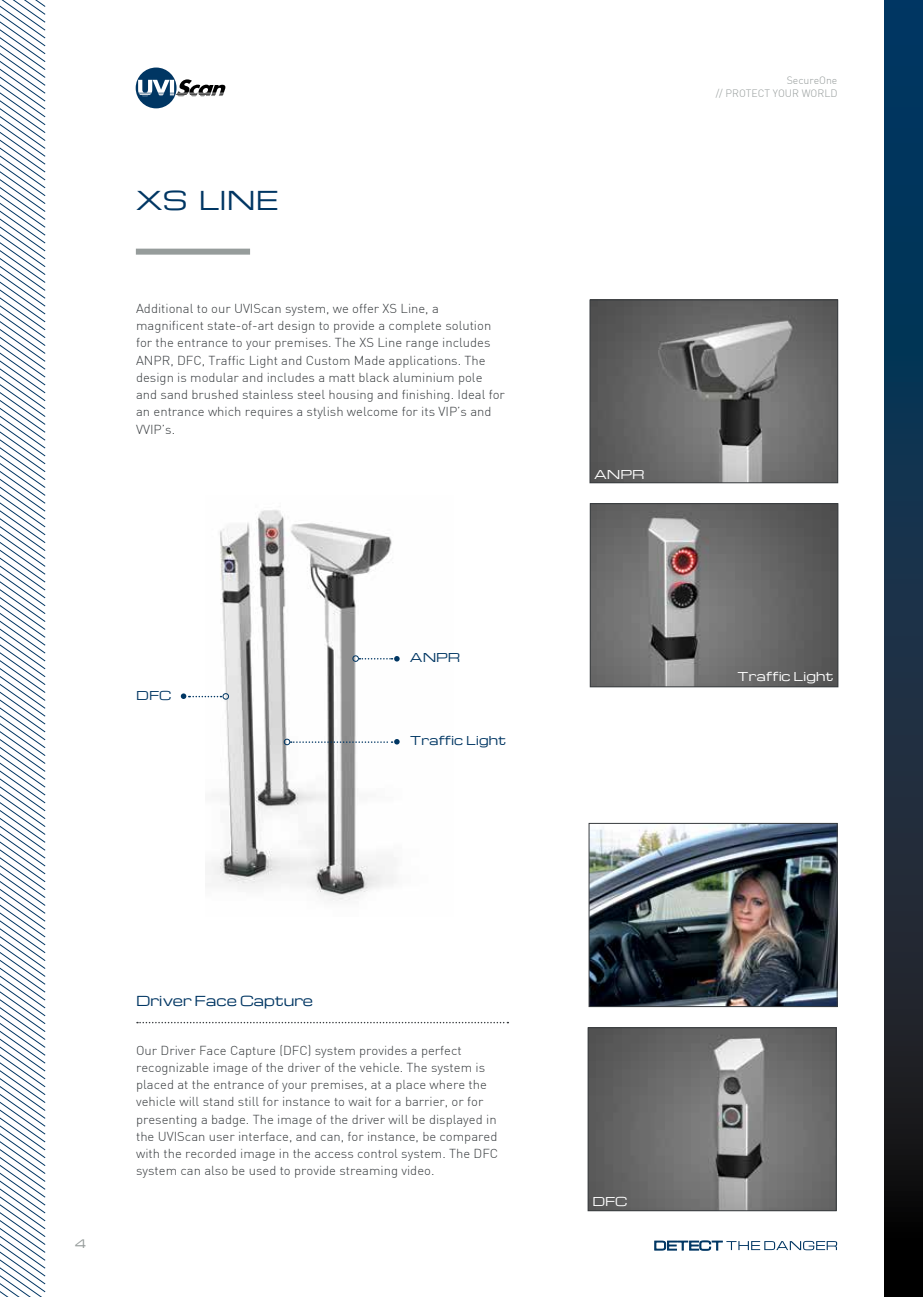
<style>
.page{position:relative;width:923px;height:1297px;background:#fff}
.page>*{position:absolute;margin:0;border:0;box-sizing:border-box;transform-origin:0 0}
.t1{font:25.5px "Michroma";color:#003663}
.t2{font:13.5px "Michroma";color:#003663}
.t3{font:300 12.75px/17.2px "DIN";color:#373b3e}
.t4{font:12px "Michroma";color:#003663}
.t5{font:12px "Michroma";color:#fff}
.t6{font:12px "Eurostile Extended";color:#969c9b}
.t7{font:300 10.5px/12.6px "DIN";color:#969c9b;text-align:right}
</style>
<div class="page">
<svg style="left:884px;top:0;width:39px;height:1297px;background:#112a3f"></svg>
<svg style="left:0;top:0;width:46px;height:1297px"></svg>
<svg style="left:654px;top:1240px;width:183px;height:11px"></svg>
<div style="left:136px;top:249px;width:114px;height:6px;background:#969c9b"></div>
<svg style="left:137px;top:1022px;width:371px;height:1px"></svg>
<img style="left:211px;top:510px;width:188px;height:391px">
<svg style="left:353px;top:656px;width:47px;height:5px"></svg>
<svg style="left:284px;top:739px;width:116px;height:6px"></svg>
<svg style="left:181px;top:693px;width:48px;height:6px"></svg>
<div style="left:136px;top:68px;width:40px;height:40px;background:#003663;border-radius:50%"></div>
<svg style="left:138px;top:79px;width:87px;height:17px"></svg>
<img style="left:592px;top:302px;width:244px;height:179px">
<div style="left:590px;top:300px;width:248px;height:183px;border:1px solid #373b3e"></div>
<img style="left:591px;top:825px;width:244px;height:180px">
<div style="left:589px;top:823px;width:248px;height:184px;border:1px solid #373b3e"></div>
<img style="left:590px;top:1029px;width:244px;height:180px">
<div style="left:588px;top:1027px;width:248px;height:184px;border:1px solid #373b3e"></div>
<img style="left:592px;top:505px;width:244px;height:180px">
<div style="left:590px;top:503px;width:248px;height:184px;border:1px solid #373b3e"></div>
<h1 class="t1" style="left:136px;top:186px;width:144px">XS LINE</h1>
<p class="t3" style="left:136px;top:299px;width:370px">Additional to our UVIScan system, we offer XS Line, a magnificent state-of-art design to provide a complete solution for the entrance to your premises. The XS Line range includes ANPR, DFC, Traffic Light and Custom Made applications. The design is modular and includes a matt black aluminium pole and sand brushed stainless steel housing and finishing. Ideal for an entrance which requires a stylish welcome for its VIP’s and VVIP’s.</p>
<p class="t4" style="left:136px;top:689px;width:37px">DFC</p>
<p class="t4" style="left:410px;top:651px;width:52px">ANPR</p>
<p class="t4" style="left:410px;top:734px;width:98px">Traffic Light</p>
<p class="t7" style="left:715px;top:74px;width:123px">SecureOne<br>// PROTECT YOUR WORLD</p>
<p class="t5" style="left:594px;top:468px;width:52px">ANPR</p>
<p class="t5" style="left:737px;top:670px;width:98px">Traffic Light</p>
<p class="t6" style="left:75px;top:1236px;width:13px">4</p>
<p class="t2" style="left:136px;top:994px;width:179px">Driver Face Capture</p>
<p class="t3" style="left:136px;top:1041px;width:364px">Our Driver Face Capture (DFC) system provides a perfect recognizable image of the driver of the vehicle. The system is placed at the entrance of your premises, at a place where the vehicle will stand still for instance to wait for a barrier, or for presenting a badge. The image of the driver will be displayed in the UVIScan user interface, and can, for instance, be compared with the recorded image in the access control system. The DFC system can also be used to provide streaming video.</p>
<p class="t5" style="left:592px;top:1195px;width:37px">DFC</p>
</div>
